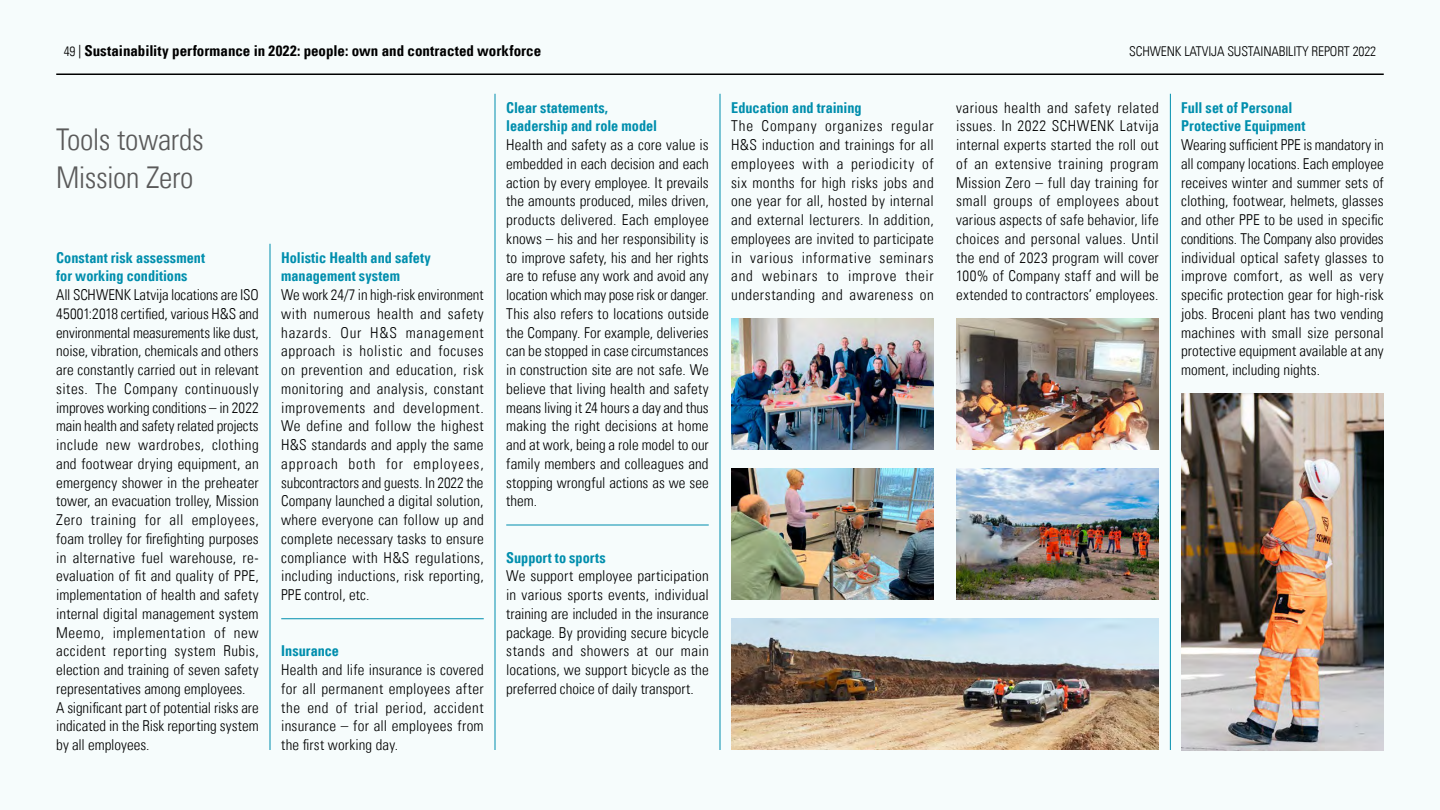
<style>
.page{position:relative;width:1440px;height:810px;background:#f6fcfc}
.page>*{position:absolute;margin:0;border:0;box-sizing:border-box;transform-origin:0 0}
.t1{font:30px/37.5px "Univers Com 47 Light Cond";letter-spacing:-.015em;color:#5a5a5a}
.t2{font:15px/18.8px "Univers Com 47 Light Cond";letter-spacing:.005em;color:#000;text-align:justify}
.t3{font:15px/18.8px "Univers Com 67 Bold Cond";color:#008ead;scale:.95 1}
.t4{font:15px "Univers Com 67 Bold Cond";color:#000}
.t5{font:13.5px "Univers Com 47 Light Cond";letter-spacing:-.01em;color:#000}
.s1{font-family:"Univers Com 47 Light Cond";font-size:13.5px}
.s2{font-family:"Univers Com 57";font-stretch:condensed;font-size:13.5px}
</style>
<div class="page">
<img style="left:731px;top:619px;width:428px;height:131px">
<img style="left:731px;top:319px;width:203px;height:131px">
<img style="left:731px;top:469px;width:203px;height:131px">
<img style="left:956px;top:319px;width:203px;height:131px">
<img style="left:956px;top:469px;width:203px;height:131px">
<img style="left:1181px;top:394px;width:203px;height:356px">
<hr style="left:1170px;top:94px;width:1px;height:656px;background:#008ead">
<hr style="left:720px;top:94px;width:1px;height:656px;background:#008ead">
<hr style="left:495px;top:94px;width:1px;height:656px;background:#008ead">
<hr style="left:270px;top:244px;width:1px;height:506px;background:#008ead">
<hr style="left:506px;top:525px;width:203px;height:1px;background:#008ead">
<hr style="left:281px;top:619px;width:203px;height:1px;background:#008ead">
<hr style="left:56px;top:74px;width:1328px;height:1px;background:#000">
<p class="t4" style="left:64px;top:42px;width:479px"><span class="s1">49</span> <span class="s2">|</span> Sustainability performance in 2022: people: own and contracted workforce</p>
<p class="t5" style="left:1129px;top:43px;width:249px">SCHWENK LATVIJA SUSTAINABILITY REPORT 2022</p>
<h1 class="t1" style="left:56px;top:121px;width:149px">Tools towards<br>Mission Zero</h1>
<p class="t3" style="left:56px;top:248px;width:158px">Constant risk assessment for working conditions</p>
<p class="t2" style="left:56px;top:285px;width:204px;text-align:left">All SCHWENK Latvija locations are ISO 45001:2018 certified, various H&amp;S and environmental measurements like dust, noise, vibration, chemicals and others are constantly carried out in relevant sites. The Company continuously improves working conditions – in 2022 main health and safety related projects include new wardrobes, clothing and footwear drying equipment, an emergency shower in the preheater tower, an evacuation trolley, Mission Zero training for all employees, foam trolley for firefighting purposes in alternative fuel warehouse, re&shy;evaluation of fit and quality of PPE, implementation of health and safety internal digital management system Meemo, implementation of new accident reporting system Rubis, election and training of seven safety representatives among employees.<br>A significant part of potential risks are indicated in the Risk reporting system by all employees.</p>
<p class="t3" style="left:281px;top:248px;width:159px">Holistic Health and safety management system</p>
<p class="t2" style="left:281px;top:285px;width:204px">We work 24/7 in high-risk environment with numerous health and safety hazards. Our H&amp;S management approach is holistic and focuses on prevention and education, risk monitoring and analysis, constant improvements and development.<br>We define and follow the highest H&amp;S standards and apply the same approach both for employees, subcontractors and guests. In 2022 the Company launched a digital solution, where everyone can follow up and complete necessary tasks to ensure compliance with H&amp;S regulations, including inductions, risk reporting, PPE control, etc.</p>
<p class="t3" style="left:281px;top:641px;width:62px">Insurance</p>
<p class="t2" style="left:281px;top:660px;width:204px">Health and life insurance is covered for all permanent employees after the end of trial period, accident insurance – for all employees from the first working day.</p>
<p class="t3" style="left:506px;top:98px;width:160px">Clear statements, leadership and role model</p>
<p class="t2" style="left:506px;top:135px;width:204px">Health and safety as a core value is embedded in each decision and each action by every employee. It prevails the amounts produced, miles driven, products delivered. Each employee knows – his and her responsibility is to improve safety, his and her rights are to refuse any work and avoid any location which may pose risk or danger.<br>This also refers to locations outside the Company. For example, deliveries can be stopped in case circumstances in construction site are not safe. We believe that living health and safety means living it 24 hours a day and thus making the right decisions at home and at work, being a role model to our family members and colleagues and stopping wrongful actions as we see them.</p>
<p class="t3" style="left:506px;top:548px;width:106px">Support to sports</p>
<p class="t2" style="left:506px;top:567px;width:204px">We support employee participation in various sports events, individual training are included in the insurance package. By providing secure bicycle stands and showers at our main locations, we support bicycle as the preferred choice of daily transport.</p>
<p class="t3" style="left:731px;top:98px;width:139px">Education and training</p>
<p class="t2" style="left:731px;top:117px;width:204px">The Company organizes regular H&amp;S induction and trainings for all employees with a periodicity of six months for high risks jobs and one year for all, hosted by internal and external lecturers. In addition, employees are invited to participate in various informative seminars and webinars to improve their understanding and awareness on</p>
<p class="t2" style="left:956px;top:98px;width:204px">various health and safety related issues. In 2022 SCHWENK Latvija internal experts started the roll out of an extensive training program Mission Zero – full day training for small groups of employees about various aspects of safe behavior, life choices and personal values. Until the end of 2023 program will cover 100% of Company staff and will be extended to contractors’ employees.</p>
<p class="t3" style="left:1181px;top:98px;width:132px">Full set of Personal<br>Protective Equipment</p>
<p class="t2" style="left:1181px;top:135px;width:204px">Wearing sufficient PPE is mandatory in all company locations. Each employee receives winter and summer sets of clothing, footwear, helmets, glasses and other PPE to be used in specific conditions. The Company also provides individual optical safety glasses to improve comfort, as well as very specific protection gear for high-risk jobs. Broceni plant has two vending machines with small size personal protective equipment available at any moment, including nights.</p>
</div>
